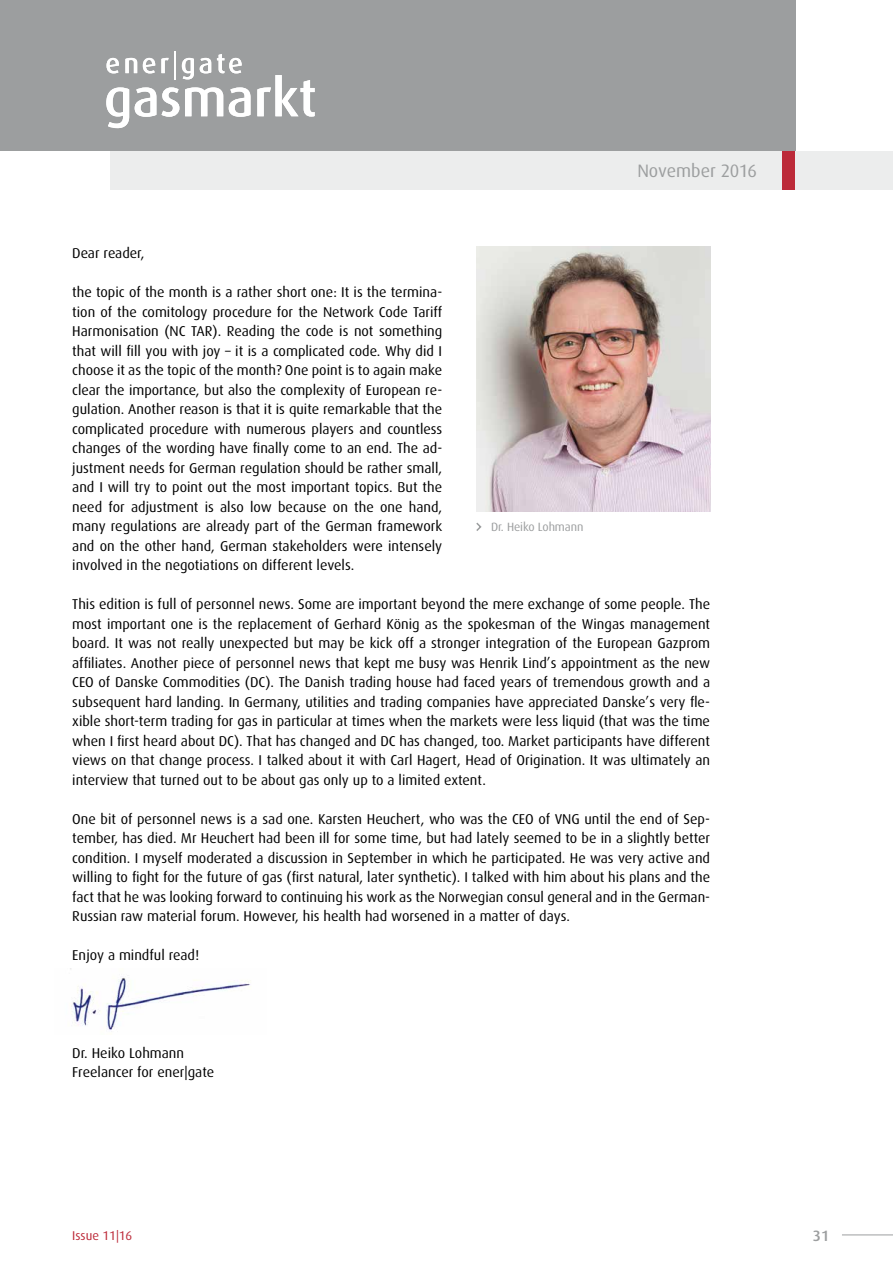
<style>
.page{position:relative;width:893px;height:1263px;background:#fff}
.page>*{position:absolute;margin:0;border:0;box-sizing:border-box;transform-origin:0 0}
.t1{font:18px "Dax";letter-spacing:-.005em;color:#9c9e9f}
.t2{font:500 15px "Dax";color:#9c9e9f}
.t3{font:14.25px/19.5px "Dax";color:#000;text-align:justify}
.t4{font:12.75px "Dax";color:#bc2a39}
.t5{font:12px "Dax";letter-spacing:-.01em;color:#9c9e9f}
</style>
<div class="page">
<hr style="left:842px;top:1234px;width:51px;height:1px;background:#9c9e9f">
<img style="left:70px;top:968px;width:180px;height:62px">
<img style="left:476px;top:246px;width:234px;height:266px">
<svg style="left:476px;top:522px;width:6px;height:9px"></svg>
<div style="left:0;top:0;width:795px;height:151px;background:#9c9e9f"></div>
<div style="left:111px;top:151px;width:782px;height:38px;background:#eceded"></div>
<div style="left:782px;top:151px;width:13px;height:38px;background:#bc2a39"></div>
<svg style="left:107px;top:58px;width:12px;height:15px"></svg>
<svg style="left:125px;top:58px;width:12px;height:15px"></svg>
<svg style="left:143px;top:58px;width:12px;height:15px"></svg>
<svg style="left:161px;top:51px;width:14px;height:28px"></svg>
<svg style="left:182px;top:58px;width:12px;height:21px"></svg>
<svg style="left:200px;top:58px;width:11px;height:15px"></svg>
<svg style="left:217px;top:54px;width:25px;height:19px"></svg>
<svg style="left:106px;top:87px;width:23px;height:41px"></svg>
<svg style="left:135px;top:87px;width:21px;height:30px"></svg>
<svg style="left:162px;top:87px;width:17px;height:30px"></svg>
<svg style="left:185px;top:87px;width:38px;height:29px"></svg>
<svg style="left:229px;top:87px;width:21px;height:30px"></svg>
<svg style="left:257px;top:75px;width:58px;height:42px"></svg>
<p class="t1" style="left:637px;top:161px;width:121px">November 2016</p>
<p class="t3" style="left:72px;top:243px;width:74px">Dear reader,</p>
<p class="t3" style="left:72px;top:282px;width:371px">the topic of the month is a rather short one: It is the termina&shy;tion of the comitology procedure for the Network Code Tariff Harmonisation (NC TAR). Reading the code is not something that will fill you with joy – it is a complicated code. Why did I choose it as the topic of the month? One point is to again make clear the importance, but also the complexity of European re&shy;gulation. Another reason is that it is quite remarkable that the complicated procedure with numerous players and countless changes of the wording have finally come to an end. The ad&shy;justment needs for German regulation should be rather small, and I will try to point out the most important topics. But the need for adjustment is also low because on the one hand, many regulations are already part of the German framework and on the other hand, German stakeholders were intensely involved in the negotiations on different levels.</p>
<p class="t3" style="left:72px;top:594px;width:639px">This edition is full of personnel news. Some are important beyond the mere exchange of some people. The most important one is the replacement of Gerhard König as the spokesman of the Wingas management board. It was not really unexpected but may be kick off a stronger integration of the European Gazprom affiliates. Another piece of personnel news that kept me busy was Henrik Lind’s appointment as the new CEO of Danske Commodities (DC). The Danish trading house had faced years of tremendous growth and a subsequent hard landing. In Germany, utilities and trading companies have appreciated Danske’s very fle&shy;xible short-term trading for gas in particular at times when the markets were less liquid (that was the time when I first heard about DC). That has changed and DC has changed, too. Market participants have different views on that change process. I talked about it with Carl Hagert, Head of Origination. It was ultimately an interview that turned out to be about gas only up to a limited extent.</p>
<p class="t3" style="left:72px;top:809px;width:639px">One bit of personnel news is a sad one. Karsten Heuchert, who was the CEO of VNG until the end of Sep&shy;tember, has died. Mr Heuchert had been ill for some time, but had lately seemed to be in a slightly better condition. I myself moderated a discussion in September in which he participated. He was very active and willing to fight for the future of gas (first natural, later synthetic). I talked with him about his plans and the fact that he was looking forward to continuing his work as the Norwegian consul general and in the German-Russian raw material forum. However, his health had worsened in a matter of days.</p>
<p class="t3" style="left:72px;top:945px;width:128px">Enjoy a mindful read!</p>
<p class="t5" style="left:491px;top:520px;width:94px">Dr. Heiko Lohmann</p>
<p class="t3" style="left:72px;top:1043px;width:143px">Dr. Heiko Lohmann<br>Freelancer for ener|gate</p>
<p class="t4" style="left:72px;top:1228px;width:62px">Issue 11|16</p>
<p class="t2" style="left:813px;top:1227px;width:18px">31</p>
</div>
